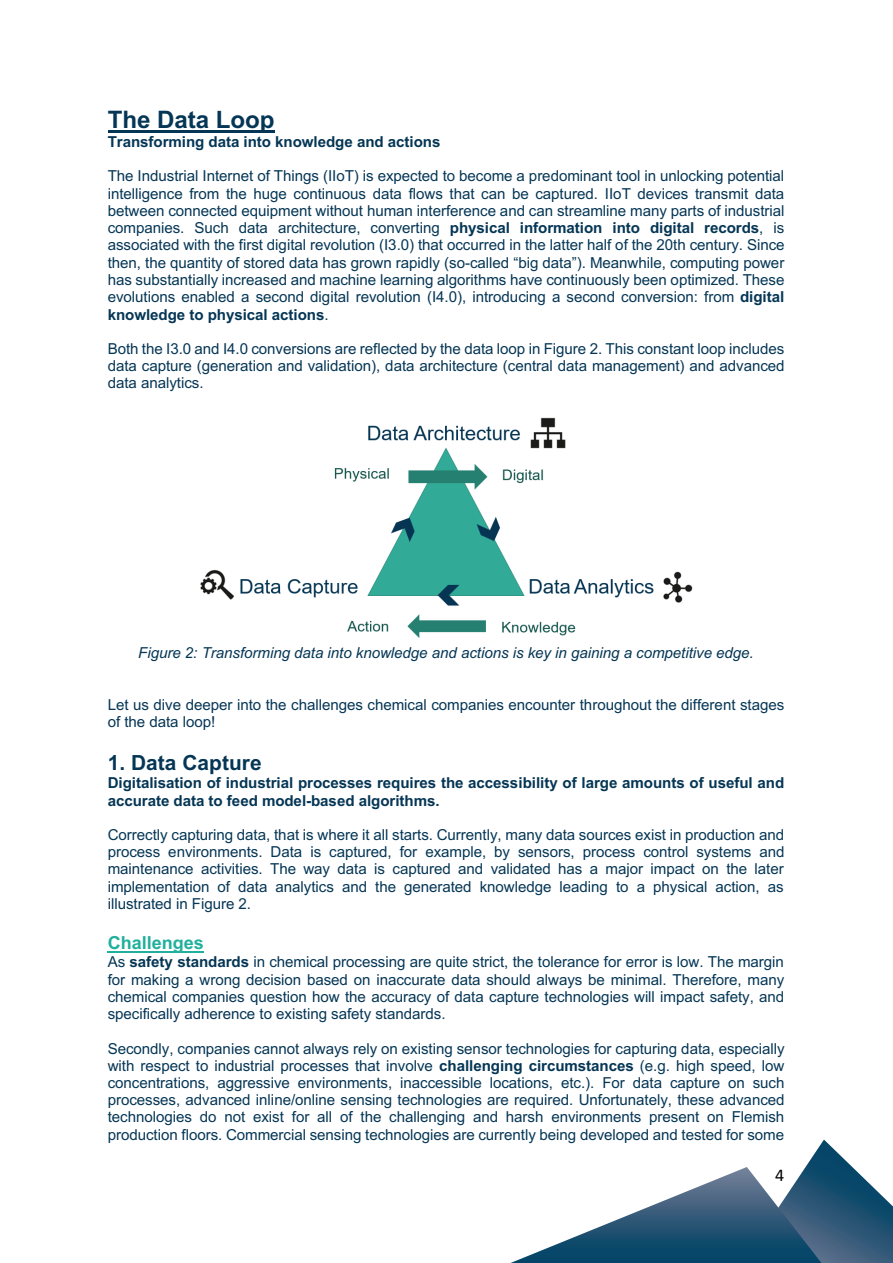
<style>
.page{position:relative;width:893px;height:1263px;background:#fff}
.page>*{position:absolute;margin:0;border:0;box-sizing:border-box;transform-origin:0 0}
.t1{font:700 24.15px "Arial";letter-spacing:-.005em;color:#053655}
.t2{font:700 20.85px "Arial";letter-spacing:.005em;color:#053655}
.t3{font:700 18px "Arial";color:#20b09c}
.t4{font:18px "Calibri";color:#040503}
.t5{font:15.15px/17.2px "Arial";letter-spacing:-.005em;color:#053655;text-align:justify}
.t6{font:700 15.15px/17.2px "Arial";letter-spacing:-.005em;color:#053655}
.t7{font:italic 15.15px "Arial";letter-spacing:-.005em;color:#053655}
.s1{font-weight:700}
</style>
<div class="page">
<svg style="left:511px;top:1139px;width:382px;height:124px"></svg>
<hr style="left:108px;top:130px;width:166px;height:3px;background:#053655">
<hr style="left:108px;top:951px;width:96px;height:2px;background:#20b09c">
<img style="left:200px;top:417px;width:493px;height:222px">
<h1 class="t1" style="left:108px;top:102px;width:168px">The Data Loop</h1>
<p class="t6" style="left:108px;top:133px;width:334px">Transforming data into knowledge and actions</p>
<p class="t5" style="left:108px;top:167px;width:678px">The Industrial Internet of Things (IIoT) is expected to become a predominant tool in unlocking potential intelligence from the huge continuous data flows that can be captured. IIoT devices transmit data between connected equipment without human interference and can streamline many parts of industrial companies. Such data architecture, converting <span class="s1">physical information into digital records</span>, is associated with the first digital revolution (I3.0) that occurred in the latter half of the 20th century. Since then, the quantity of stored data has grown rapidly (so-called “big data”). Meanwhile, computing power has substantially increased and machine learning algorithms have continuously been optimized. These evolutions enabled a second digital revolution (I4.0), introducing a second conversion: from <span class="s1">digital knowledge to physical actions</span>.</p>
<p class="t5" style="left:108px;top:340px;width:678px">Both the I3.0 and I4.0 conversions are reflected by the data loop in Figure 2. This constant loop includes data capture (generation and validation), data architecture (central data management) and advanced data analytics.</p>
<p class="t7" style="left:138px;top:642px;width:617px">Figure 2: Transforming data into knowledge and actions is key in gaining a competitive edge.</p>
<p class="t5" style="left:108px;top:695px;width:678px">Let us dive deeper into the challenges chemical companies encounter throughout the different stages of the data loop!</p>
<h2 class="t2" style="left:108px;top:748px;width:155px">1. Data Capture</h2>
<p class="t6" style="left:108px;top:774px;width:678px">Digitalisation of industrial processes requires the accessibility of large amounts of useful and accurate data to feed model-based algorithms.</p>
<p class="t5" style="left:108px;top:826px;width:678px">Correctly capturing data, that is where it all starts. Currently, many data sources exist in production and process environments. Data is captured, for example, by sensors, process control systems and maintenance activities. The way data is captured and validated has a major impact on the later implementation of data analytics and the generated knowledge leading to a physical action, as illustrated in Figure 2.</p>
<p class="t3" style="left:108px;top:930px;width:98px">Challenges</p>
<p class="t5" style="left:108px;top:953px;width:678px">As <span class="s1">safety standards</span> in chemical processing are quite strict, the tolerance for error is low. The margin for making a wrong decision based on inaccurate data should always be minimal. Therefore, many chemical companies question how the accuracy of data capture technologies will impact safety, and specifically adherence to existing safety standards.</p>
<p class="t5" style="left:108px;top:1040px;width:678px">Secondly, companies cannot always rely on existing sensor technologies for capturing data, especially with respect to industrial processes that involve <span class="s1">challenging circumstances</span> (e.g. high speed, low concentrations, aggressive environments, inaccessible locations, etc.). For data capture on such processes, advanced inline/online sensing technologies are required. Unfortunately, these advanced technologies do not exist for all of the challenging and harsh environments present on Flemish production floors. Commercial sensing technologies are currently being developed and tested for some</p>
<p class="t4" style="left:775px;top:1162px;width:11px">4</p>
</div>
